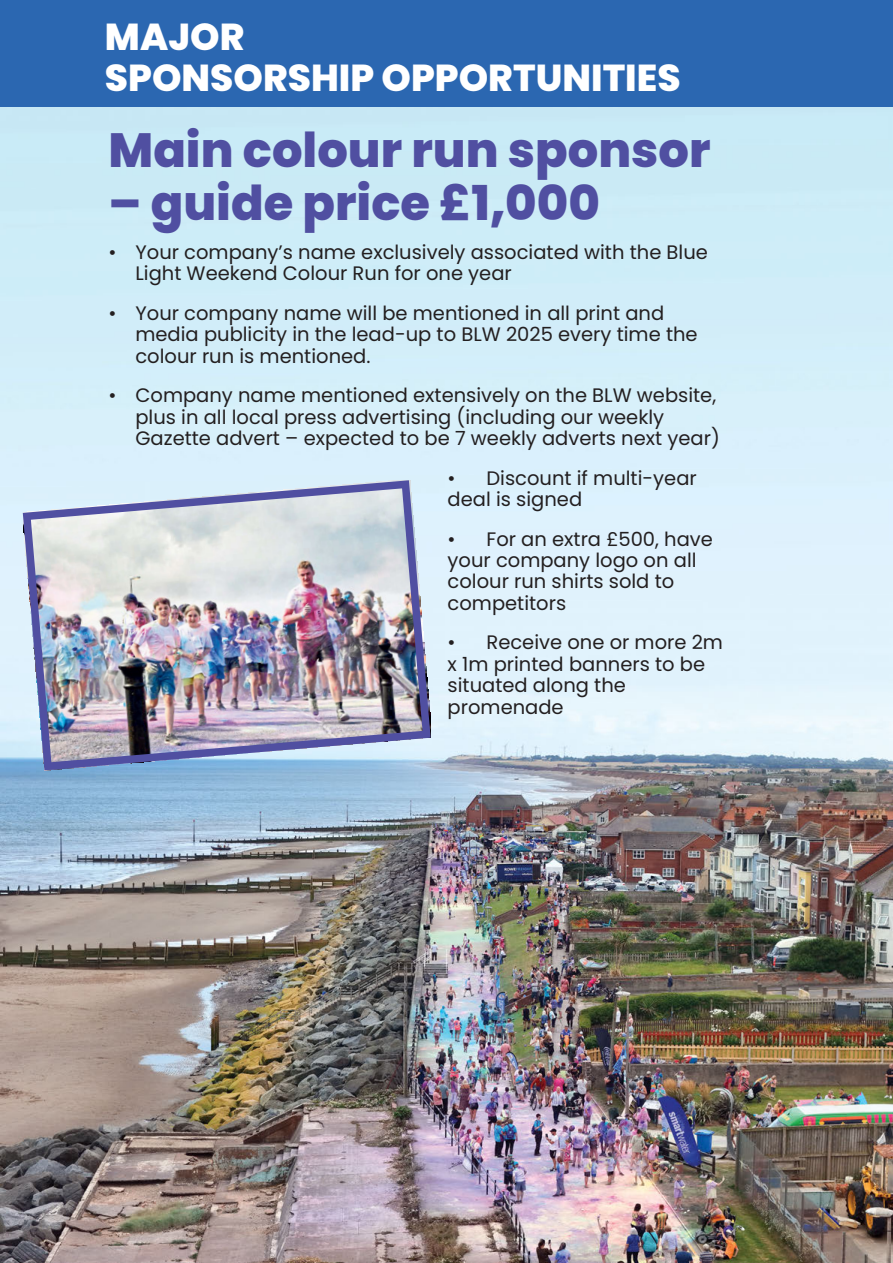
<style>
.page{position:relative;width:893px;height:1263px;background:#fff}
.page>*{position:absolute;margin:0;border:0;box-sizing:border-box;transform-origin:0 0}
.t1{font:800 48px "Poppins";color:#504fa1}
.t2{font:800 37.5px/41.2px "Poppins";color:#fff}
.t3{font:19.5px/21.5px "Poppins";color:#231f20}
</style>
<div class="page">
<img style="left:0;top:106px;width:893px;height:1157px">
<div style="left:0;top:0;width:893px;height:106px;background:#2b67b1"></div>
<img style="left:23px;top:480px;width:408px;height:290px">
<h2 class="t2" style="left:105px;top:16px;width:577px">MAJOR<br>SPONSORSHIP OPPORTUNITIES</h2>
<h1 class="t1" style="left:108px;top:116px;width:604px">Main colour run sponsor</h1>
<h1 class="t1" style="left:108px;top:169px;width:493px">– guide price £1,000</h1>
<p class="t3" style="left:135px;top:241px;width:574px;text-indent:-27px">• Your company’s name exclusively associated with the Blue<br>Light Weekend Colour Run for one year</p>
<p class="t3" style="left:135px;top:302px;width:564px;text-indent:-27px">• Your company name will be mentioned in all print and media publicity in the lead-up to BLW 2025 every time the colour run is mentioned.</p>
<p class="t3" style="left:135px;top:385px;width:586px;text-indent:-27px">• Company name mentioned extensively on the BLW website, plus in all local press advertising (including our weekly<br>Gazette advert – expected to be 7 weekly adverts next year)</p>
<p class="t3" style="left:448px;top:467px;width:251px">• Discount if multi-year deal is signed</p>
<p class="t3" style="left:448px;top:528px;width:267px">• For an extra £500, have your company logo on all colour run shirts sold to competitors</p>
<p class="t3" style="left:448px;top:632px;width:277px">• Receive one or more 2m x 1m printed banners to be situated along the promenade</p>
</div>
